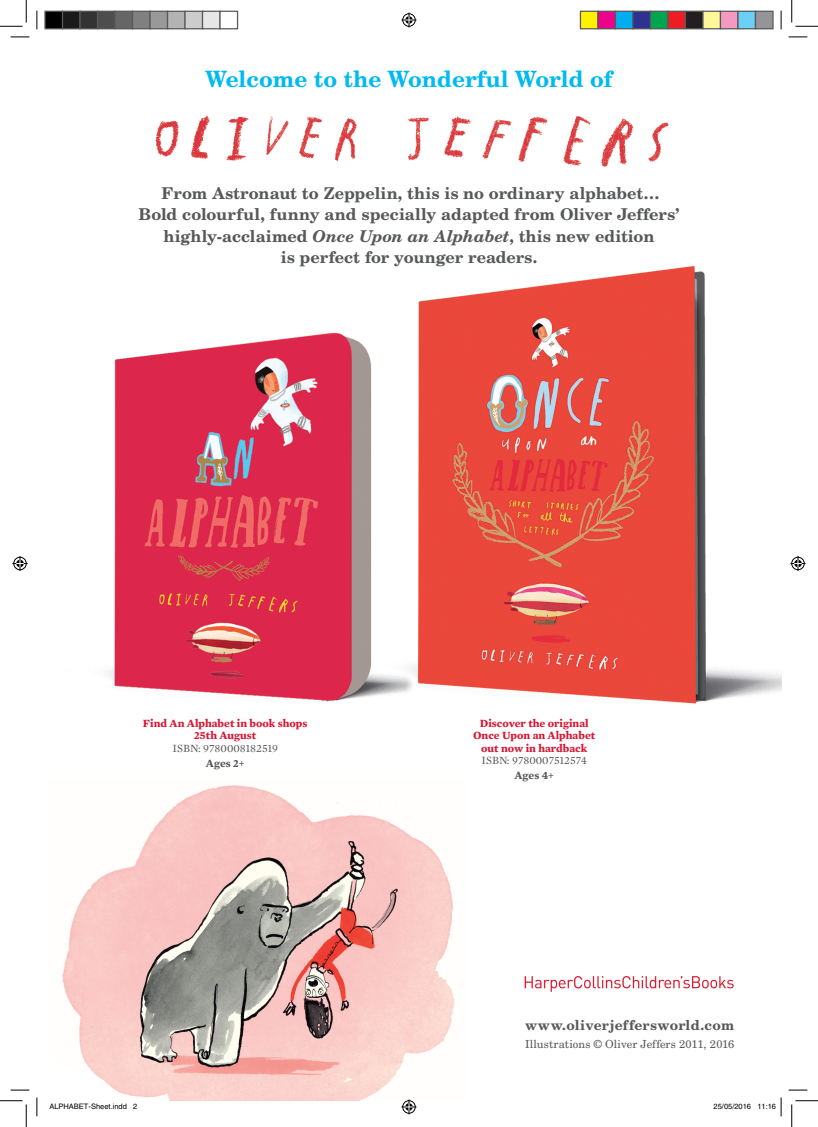
<style>
.page{position:relative;width:818px;height:1127px;background:#fff}
.page>*{position:absolute;margin:0;border:0;box-sizing:border-box;transform-origin:0 0}
.t1{font:700 22.5px "New Century Schlbk";color:#00baf1}
.t2{font:700 16.25px/21.2px "New Century Schlbk LT Std";color:#57585a;text-align:center}
.t3{font:700 13.75px "New Century Schlbk";letter-spacing:.02em;color:#57585a}
.t4{font:700 11.25px/12.5px "Mercury Text G1";color:#d71634;text-align:center}
.t5{font:11.25px "Mercury Text G1";color:#57585a}
.t6{font:700 11.25px "Mercury Text G1";color:#57585a}
.t7{font:11.12px "New Century Schlbk";letter-spacing:.005em;color:#57585a}
.t8{font:7.5px "Helvetica";color:#000}
.s1{font-style:italic}
</style>
<div class="page">
<img style="left:108px;top:265px;width:674px;height:439px">
<img style="left:155px;top:115px;width:514px;height:52px">
<img style="left:524px;top:976px;width:210px;height:16px">
<img style="left:62px;top:785px;width:393px;height:315px">
<svg style="left:11px;top:36px;width:18px;height:2px"></svg>
<svg style="left:788px;top:36px;width:19px;height:2px"></svg>
<svg style="left:11px;top:1089px;width:18px;height:1px"></svg>
<svg style="left:788px;top:1089px;width:19px;height:1px"></svg>
<svg style="left:36px;top:11px;width:2px;height:18px"></svg>
<svg style="left:36px;top:1097px;width:2px;height:18px"></svg>
<svg style="left:780px;top:11px;width:2px;height:18px"></svg>
<svg style="left:0;top:0;width:27px;height:27px"></svg>
<svg style="left:0;top:1100px;width:27px;height:26px"></svg>
<svg style="left:791px;top:0;width:27px;height:27px"></svg>
<svg style="left:791px;top:1100px;width:27px;height:26px"></svg>
<svg style="left:401px;top:13px;width:15px;height:15px"></svg>
<svg style="left:401px;top:1099px;width:15px;height:15px"></svg>
<svg style="left:13px;top:556px;width:15px;height:15px"></svg>
<svg style="left:790px;top:556px;width:15px;height:15px"></svg>
<div style="left:45px;top:11px;width:18px;height:18px;background:#000"></div>
<div style="left:44px;top:11px;width:19px;height:18px;border:1px solid #595959"></div>
<div style="left:63px;top:11px;width:17px;height:18px;background:#1a1a1a"></div>
<div style="left:62px;top:11px;width:19px;height:18px;border:1px solid #595959"></div>
<div style="left:80px;top:11px;width:18px;height:18px;background:#333"></div>
<div style="left:79px;top:11px;width:19px;height:18px;border:1px solid #595959"></div>
<div style="left:98px;top:11px;width:17px;height:18px;background:#4d4d4d"></div>
<div style="left:97px;top:11px;width:19px;height:18px;border:1px solid #595959"></div>
<div style="left:115px;top:11px;width:18px;height:18px;background:#666"></div>
<div style="left:114px;top:11px;width:19px;height:18px;border:1px solid #595959"></div>
<div style="left:133px;top:11px;width:17px;height:18px;background:#808080"></div>
<div style="left:132px;top:11px;width:19px;height:18px;border:1px solid #595959"></div>
<div style="left:150px;top:11px;width:18px;height:18px;background:#999"></div>
<div style="left:149px;top:11px;width:19px;height:18px;border:1px solid #595959"></div>
<div style="left:168px;top:11px;width:17px;height:18px;background:#b3b3b3"></div>
<div style="left:167px;top:11px;width:19px;height:18px;border:1px solid #595959"></div>
<div style="left:185px;top:11px;width:18px;height:18px;background:#ccc"></div>
<div style="left:184px;top:11px;width:19px;height:18px;border:1px solid #595959"></div>
<div style="left:203px;top:11px;width:17px;height:18px;background:#e6e6e6"></div>
<div style="left:202px;top:11px;width:19px;height:18px;border:1px solid #595959"></div>
<div style="left:219px;top:11px;width:19px;height:18px;border:1px solid #595959"></div>
<div style="left:580px;top:11px;width:18px;height:18px;background:#fff101"></div>
<div style="left:580px;top:11px;width:18px;height:18px;border:1px solid #595959"></div>
<div style="left:598px;top:11px;width:17px;height:18px;background:#ed028c"></div>
<div style="left:597px;top:11px;width:19px;height:18px;border:1px solid #595959"></div>
<div style="left:615px;top:11px;width:18px;height:18px;background:#00aeef"></div>
<div style="left:615px;top:11px;width:18px;height:18px;border:1px solid #595959"></div>
<div style="left:633px;top:11px;width:17px;height:18px;background:#2e3092"></div>
<div style="left:632px;top:11px;width:19px;height:18px;border:1px solid #595959"></div>
<div style="left:650px;top:11px;width:18px;height:18px;background:#00a54f"></div>
<div style="left:650px;top:11px;width:18px;height:18px;border:1px solid #595959"></div>
<div style="left:668px;top:11px;width:17px;height:18px;background:#ee1d23"></div>
<div style="left:667px;top:11px;width:19px;height:18px;border:1px solid #595959"></div>
<div style="left:685px;top:11px;width:18px;height:18px;background:#231f20"></div>
<div style="left:685px;top:11px;width:18px;height:18px;border:1px solid #595959"></div>
<div style="left:703px;top:11px;width:17px;height:18px;background:#fff79a"></div>
<div style="left:702px;top:11px;width:19px;height:18px;border:1px solid #595959"></div>
<div style="left:720px;top:11px;width:18px;height:18px;background:#f499c2"></div>
<div style="left:720px;top:11px;width:18px;height:18px;border:1px solid #595959"></div>
<div style="left:738px;top:11px;width:17px;height:18px;background:#6bcff6"></div>
<div style="left:737px;top:11px;width:19px;height:18px;border:1px solid #595959"></div>
<div style="left:755px;top:11px;width:18px;height:18px;background:#939598"></div>
<div style="left:755px;top:11px;width:18px;height:18px;border:1px solid #595959"></div>
<svg style="left:780px;top:1097px;width:2px;height:18px"></svg>
<h1 class="t1" style="left:205px;top:64px;width:409px">Welcome to the Wonderful World of</h1>
<p class="t2" style="left:139px;top:182px;width:542px">From Astronaut to Zeppelin, this is no ordinary alphabet… Bold colourful, funny and specially adapted from Oliver Jeffers’ highly-acclaimed <span class="s1">Once Upon an Alphabet</span>, this new edition<br>is perfect for younger readers.</p>
<p class="t4" style="left:143px;top:716px;width:166px">Find An Alphabet in book shops<br>25th August</p>
<p class="t5" style="left:173px;top:739px;width:107px">ISBN: 9780008182519</p>
<p class="t6" style="left:206px;top:754px;width:40px">Ages 2+</p>
<p class="t4" style="left:473px;top:716px;width:124px">Discover the original<br>Once Upon an Alphabet out now in hardback</p>
<p class="t5" style="left:481px;top:752px;width:107px">ISBN: 9780007512574</p>
<p class="t6" style="left:514px;top:766px;width:41px">Ages 4+</p>
<p class="t3" style="left:525px;top:1016px;width:211px">www.oliverjeffersworld.com</p>
<p class="t7" style="left:525px;top:1037px;width:211px">Illustrations © Oliver Jeffers 2011, 2016</p>
<p class="t8" style="left:49px;top:1101px;width:89px">ALPHABET-Sheet.indd 2</p>
<p class="t8" style="left:713px;top:1101px;width:64px">25/05/2016 11:16</p>
</div>
